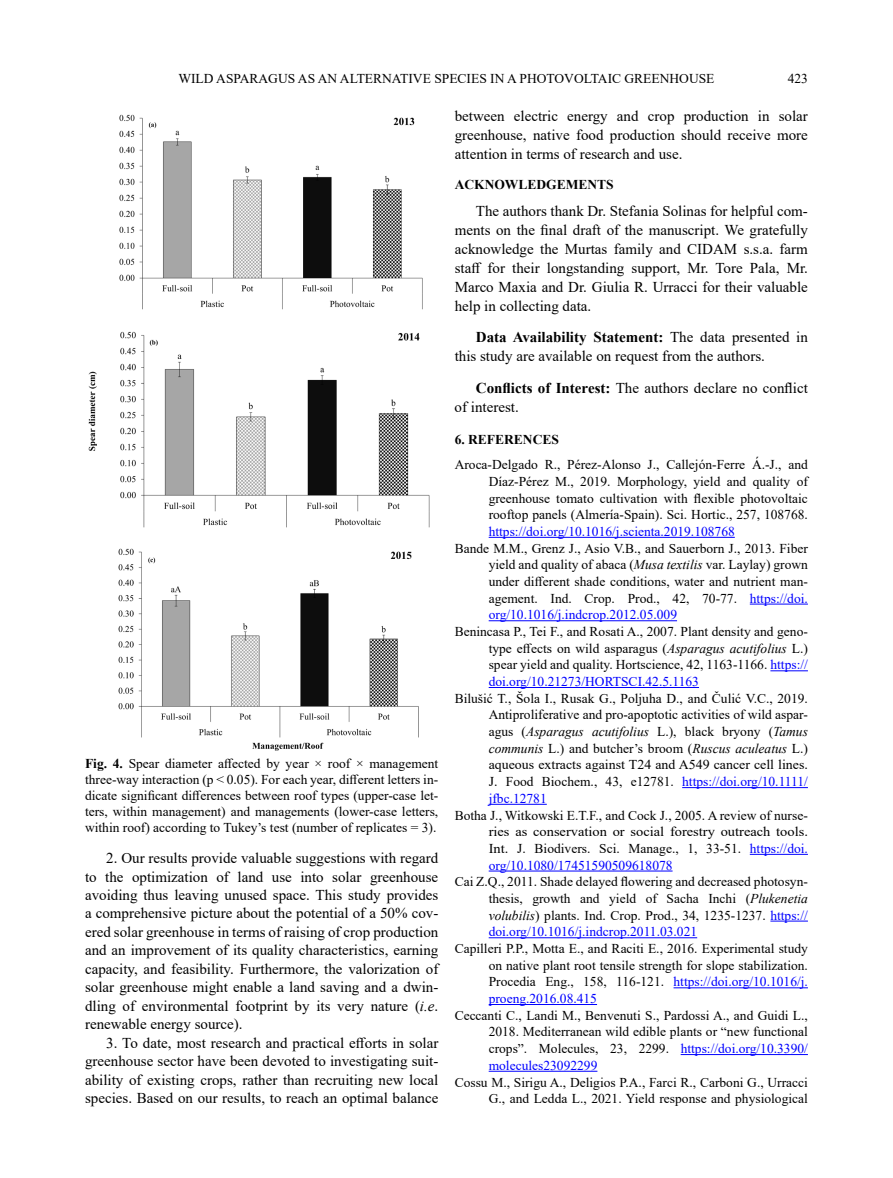
<style>
.page{position:relative;width:893px;height:1178px;background:#fff}
.page>*{position:absolute;margin:0;border:0;box-sizing:border-box;transform-origin:0 0}
.t1{font:15px/18.5px "Times New Roman";color:#000;text-align:justify}
.t2{font:13.5px/16.6px "Times New Roman";color:#000;text-align:justify}
.t3{font:13.5px "Times New Roman";color:#00f}
.t4{font:700 13.5px "Times New Roman";color:#000}
.s1{font-weight:700}
.s2{font-style:italic}
.s3{color:#00f}
</style>
<div class="page">
<hr style="left:489px;top:537px;width:246px;height:1px;background:#00f">
<hr style="left:750px;top:604px;width:58px;height:1px;background:#00f">
<hr style="left:489px;top:620px;width:188px;height:1px;background:#00f">
<hr style="left:770px;top:670px;width:38px;height:1px;background:#00f">
<hr style="left:489px;top:687px;width:210px;height:1px;background:#00f">
<hr style="left:682px;top:787px;width:126px;height:1px;background:#00f">
<hr style="left:489px;top:804px;width:58px;height:1px;background:#00f">
<hr style="left:750px;top:854px;width:58px;height:1px;background:#00f">
<hr style="left:489px;top:871px;width:184px;height:1px;background:#00f">
<hr style="left:770px;top:921px;width:38px;height:1px;background:#00f">
<hr style="left:489px;top:937px;width:208px;height:1px;background:#00f">
<hr style="left:673px;top:987px;width:135px;height:1px;background:#00f">
<hr style="left:489px;top:1004px;width:108px;height:1px;background:#00f">
<hr style="left:681px;top:1054px;width:127px;height:1px;background:#00f">
<hr style="left:489px;top:1071px;width:108px;height:1px;background:#00f">
<img style="left:119px;top:115px;width:304px;height:195px">
<img style="left:89px;top:331px;width:341px;height:197px">
<img style="left:118px;top:548px;width:301px;height:203px">
<p class="t2" style="left:178px;top:70px;width:538px">WILD ASPARAGUS AS AN ALTERNATIVE SPECIES IN A PHOTOVOLTAIC GREENHOUSE</p>
<p class="t2" style="left:788px;top:70px;width:22px">423</p>
<p class="t2" style="left:85px;top:754px;width:355px;line-height:16.2px"><span class="s1">Fig. 4.</span> Spear diameter affected by year × roof × management three-way interaction (p &lt; 0.05). For each year, different letters in&shy;dicate significant differences between roof types (upper-case let&shy;ters, within management) and managements (lower-case letters, within roof) according to Tukey’s test (number of replicates = 3).</p>
<p class="t1" style="left:85px;top:848px;width:355px;text-indent:21px">2. Our results provide valuable suggestions with regard to the optimization of land use into solar greenhouse avoiding thus leaving unused space. This study provides a comprehensive picture about the potential of a 50% cov&shy;ered solar greenhouse in terms of raising of crop production and an improvement of its quality characteristics, earning capacity, and feasibility. Furthermore, the valorization of solar greenhouse might enable a land saving and a dwin&shy;dling of environmental footprint by its very nature (<span class="s2">i.e</span>. renewable energy source).</p>
<p class="t1" style="left:85px;top:1033px;width:355px;text-indent:21px">3. To date, most research and practical efforts in solar greenhouse sector have been devoted to investigating suit&shy;ability of existing crops, rather than recruiting new local species. Based on our results, to reach an optimal balance</p>
<p class="t1" style="left:455px;top:106px;width:355px;line-height:18.9px">between electric energy and crop production in solar greenhouse, native food production should receive more attention in terms of research and use.</p>
<p class="t4" style="left:455px;top:174px;width:161px">ACKNOWLEDGEMENTS</p>
<p class="t1" style="left:455px;top:201px;width:355px;line-height:18.9px;text-indent:21px">The authors thank Dr. Stefania Solinas for helpful com&shy;ments on the final draft of the manuscript. We gratefully acknowledge the Murtas family and CIDAM s.s.a. farm staff for their longstanding support, Mr. Tore Pala, Mr.<br>Marco Maxia and Dr. Giulia R. Urracci for their valuable help in collecting data.</p>
<p class="t1" style="left:455px;top:327px;width:355px;line-height:18.9px;text-indent:21px"><span class="s1">Data Availability Statement:</span> The data presented in this study are available on request from the authors.</p>
<p class="t1" style="left:455px;top:378px;width:355px;line-height:18.9px;text-indent:21px"><span class="s1">Conflicts of Interest:</span> The authors declare no conflict of interest.</p>
<p class="t4" style="left:455px;top:430px;width:106px">6. REFERENCES</p>
<p class="t2" style="left:489px;top:456px;width:321px;text-indent:-34px">Aroca-Delgado R., Pérez-Alonso J., Callejón-Ferre Á.-J., and Díaz-Pérez M., 2019. Morphology, yield and quality of greenhouse tomato cultivation with flexible photovoltaic rooftop panels (Almería-Spain). Sci. Hortic., 257, 108768.</p>
<p class="t3" style="left:489px;top:522px;width:248px">https://doi.org/10.1016/j.scienta.2019.108768</p>
<p class="t2" style="left:489px;top:539px;width:321px;text-indent:-34px">Bande M.M., Grenz J., Asio V.B., and Sauerborn J., 2013. Fiber yield and quality of abaca (<span class="s2">Musa textilis</span> var. Laylay) grown under different shade conditions, water and nutrient man&shy;agement. Ind. Crop. Prod., 42, 70-77. <span class="s3">https://doi. org/10.1016/j.indcrop.2012.05.009</span></p>
<p class="t2" style="left:489px;top:623px;width:321px;text-indent:-34px">Benincasa P., Tei F., and Rosati A., 2007. Plant density and geno&shy;type effects on wild asparagus (<span class="s2">Asparagus acutifolius</span> L.) spear yield and quality. Hortscience, 42, 1163-1166. <span class="s3">https:// doi.org/10.21273/HORTSCI.42.5.1163</span></p>
<p class="t2" style="left:489px;top:689px;width:321px;text-indent:-34px">Bilušić T., Šola I., Rusak G., Poljuha D., and Čulić V.C., 2019.<br>Antiproliferative and pro‐apoptotic activities of wild aspar&shy;agus (<span class="s2">Asparagus acutifolius</span> L.), black bryony (<span class="s2">Tamus communis</span> L.) and butcher’s broom (<span class="s2">Ruscus aculeatus</span> L.) aqueous extracts against T24 and A549 cancer cell lines.<br>J. Food Biochem., 43, e12781. <span class="s3">https://doi.org/10.1111/ jfbc.12781</span></p>
<p class="t2" style="left:489px;top:806px;width:321px;text-indent:-34px">Botha J., Witkowski E.T.F., and Cock J., 2005. A review of nurse&shy;ries as conservation or social forestry outreach tools.<br>Int. J. Biodivers. Sci. Manage., 1, 33-51. <span class="s3">https://doi. org/10.1080/17451590509618078</span></p>
<p class="t2" style="left:489px;top:873px;width:321px;text-indent:-34px">Cai Z.Q., 2011. Shade delayed flowering and decreased photosyn&shy;thesis, growth and yield of Sacha Inchi (<span class="s2">Plukenetia volubilis</span>) plants. Ind. Crop. Prod., 34, 1235-1237. <span class="s3">https:// doi.org/10.1016/j.indcrop.2011.03.021</span></p>
<p class="t2" style="left:489px;top:940px;width:321px;text-indent:-34px">Capilleri P.P., Motta E., and Raciti E., 2016. Experimental study on native plant root tensile strength for slope stabilization.<br>Procedia Eng., 158, 116-121. <span class="s3">https://doi.org/10.1016/j. proeng.2016.08.415</span></p>
<p class="t2" style="left:489px;top:1006px;width:321px;text-indent:-34px">Ceccanti C., Landi M., Benvenuti S., Pardossi A., and Guidi L., 2018. Mediterranean wild edible plants or “new functional crops”. Molecules, 23, 2299. <span class="s3">https://doi.org/10.3390/ molecules23092299</span></p>
<p class="t2" style="left:455px;top:1073px;width:355px;text-align:right">Cossu M., Sirigu A., Deligios P.A., Farci R., Carboni G., Urracci<br>G., and Ledda L., 2021. Yield response and physiological</p>
</div>
